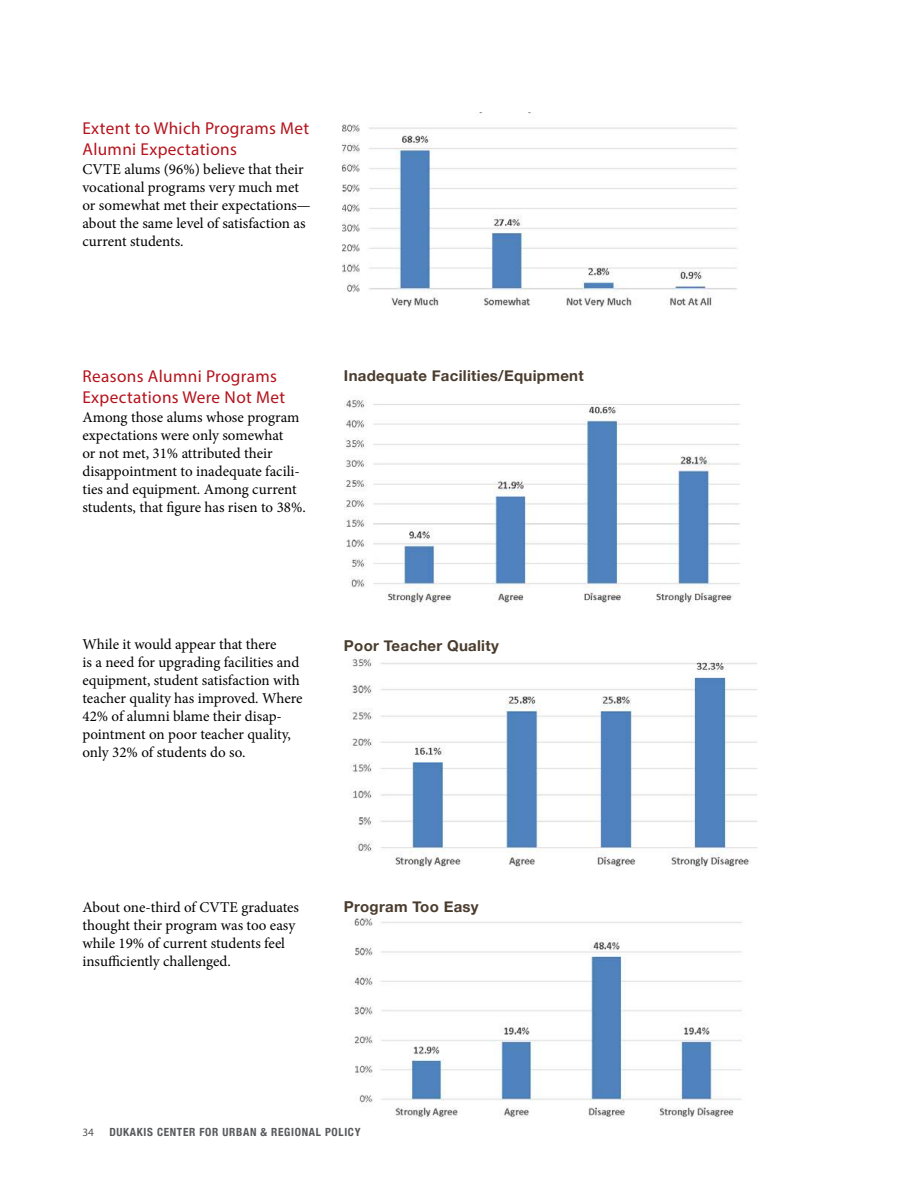
<style>
.page{position:relative;width:918px;height:1188px;background:#fff}
.page>*{position:absolute;margin:0;border:0;box-sizing:border-box;transform-origin:0 0}
.t1{font:17.25px/21px "Myriad Pro";letter-spacing:.02em;color:#b5121b}
.t2{font:15px/18px "Minion Pro";color:#000}
.t3{font:700 15px "Helvetica Neue";letter-spacing:.02em;color:#4a3c2e}
.t4{font:700 condensed 11.25px "Helvetica Neue";letter-spacing:.06em;color:#58595b}
.t5{font:11.25px "Myriad Pro";color:#58595b}
</style>
<div class="page">
<img style="left:350px;top:657px;width:407px;height:213px">
<img style="left:342px;top:112px;width:395px;height:196px">
<img style="left:344px;top:400px;width:396px;height:204px">
<img style="left:354px;top:914px;width:388px;height:205px">
<p class="t1" style="left:82px;top:118px;width:228px">Extent to Which Programs Met<br>Alumni Expectations</p>
<p class="t2" style="left:82px;top:161px;width:230px">CVTE alums (96%) believe that their vocational programs very much met or somewhat met their expectations— about the same level of satisfaction as current students.</p>
<p class="t1" style="left:82px;top:366px;width:204px">Reasons Alumni Programs<br>Expectations Were Not Met</p>
<p class="t2" style="left:82px;top:409px;width:225px">Among those alums whose program expectations were only somewhat<br>or not met, 31% attributed their disappointment to inadequate facili&shy;ties and equipment. Among current students, that figure has risen to 38%.</p>
<p class="t3" style="left:344px;top:366px;width:241px">Inadequate Facilities/Equipment</p>
<p class="t2" style="left:82px;top:635px;width:222px">While it would appear that there<br>is a need for upgrading facilities and equipment, student satisfaction with teacher quality has improved. Where 42% of alumni blame their disap&shy;pointment on poor teacher quality, only 32% of students do so.</p>
<p class="t3" style="left:344px;top:636px;width:156px">Poor Teacher Quality</p>
<p class="t2" style="left:82px;top:899px;width:218px">About one-third of CVTE graduates thought their program was too easy while 19% of current students feel insufficiently challenged.</p>
<p class="t3" style="left:344px;top:897px;width:136px">Program Too Easy</p>
<p class="t5" style="left:82px;top:1125px;width:13px">34</p>
<p class="t4" style="left:109px;top:1125px;width:253px">DUKAKIS CENTER FOR URBAN &amp; REGIONAL POLICY</p>
</div>
